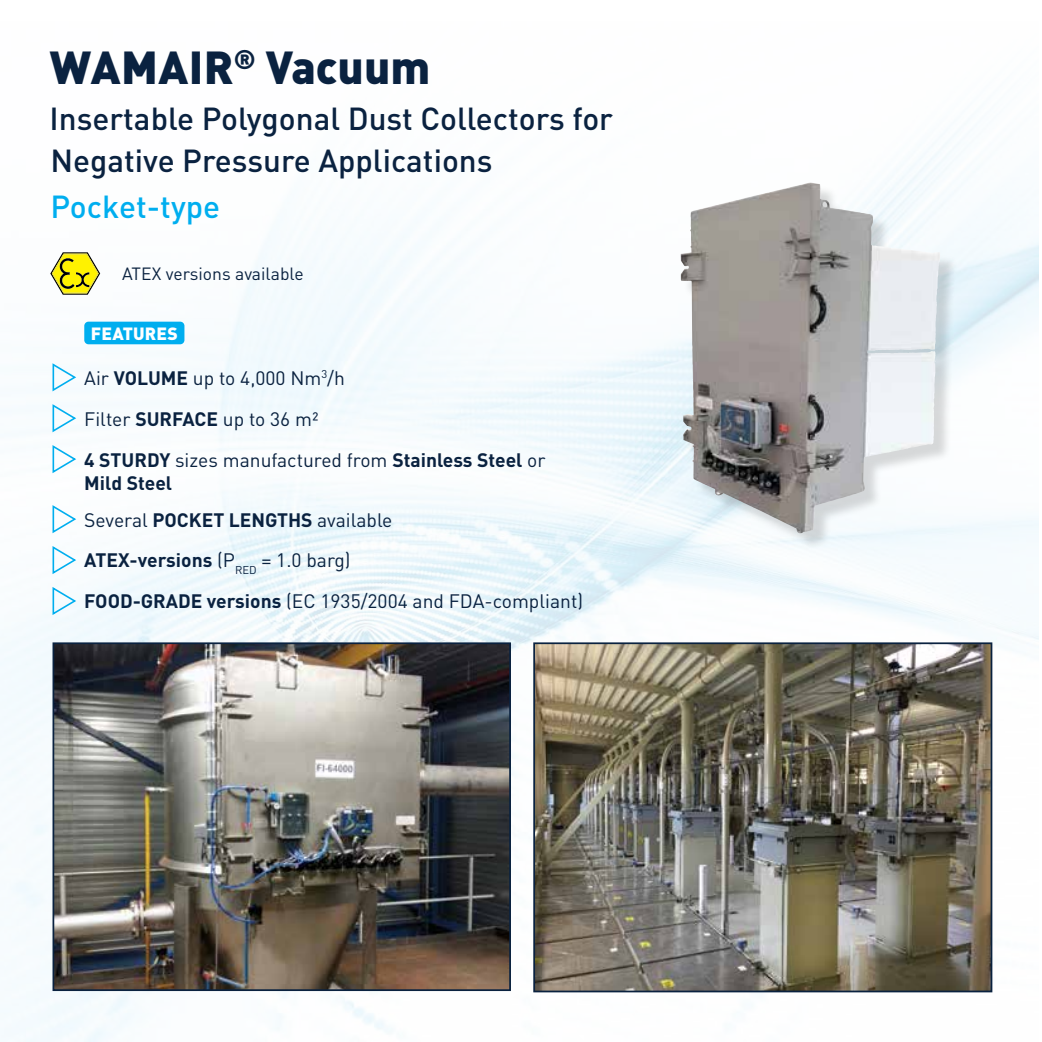
<style>
.page{position:relative;width:1042px;height:1042px;background:#fff}
.page>*{position:absolute;margin:0;border:0;box-sizing:border-box;transform-origin:0 0}
.t1{font:900 45.68px "DIN Pro";color:#0a2240}
.t2{font:500 31.5px/42.5px "DIN Pro";color:#0a2240}
.t3{font:500 31.5px "DIN Pro";color:#00aeef}
.t4{font:19.25px/40.9px "DIN Pro";color:#0a2240}
.t5{font:700 19.25px/36.9px "DIN Pro";color:#0a2240}
.t6{font:17.5px "DIN Pro";color:#0a2240}
.t7{font:900 17.5px "DIN Pro";letter-spacing:.01em;color:#fff}
.s1{font-weight:700}
.s2{font-weight:400}
</style>
<div class="page">
<img style="left:0;top:129px;width:1038px;height:912px">
<svg style="left:50px;top:252px;width:50px;height:43px"></svg>
<svg style="left:52px;top:362px;width:25px;height:31px"></svg>
<svg style="left:52px;top:403px;width:25px;height:31px"></svg>
<svg style="left:52px;top:444px;width:25px;height:31px"></svg>
<svg style="left:52px;top:504px;width:25px;height:31px"></svg>
<svg style="left:52px;top:544px;width:25px;height:31px"></svg>
<svg style="left:52px;top:585px;width:25px;height:31px"></svg>
<img style="left:536px;top:645px;width:453px;height:344px">
<div style="left:533px;top:642px;width:459px;height:350px;border:2px solid #0a2240"></div>
<img style="left:56px;top:645px;width:452px;height:343px">
<div style="left:53px;top:642px;width:458px;height:349px;border:2px solid #0a2240"></div>
<div style="left:84px;top:322px;width:100px;height:22px;background:#00aeef;border-radius:4px"></div>
<div style="left:683px;top:185px;width:275px;height:366px;background:#000;opacity:.15"></div>
<img style="left:680px;top:183px;width:130px;height:241px">
<h1 class="t1" style="left:50px;top:37px;width:382px">WAMAIR<sup>®</sup> Vacuum</h1>
<h2 class="t2" style="left:50px;top:96px;width:565px">Insertable Polygonal Dust Collectors for<br>Negative Pressure Applications</h2>
<h2 class="t3" style="left:50px;top:185px;width:171px">Pocket-type</h2>
<p class="t6" style="left:122px;top:262px;width:183px">ATEX versions available</p>
<p class="t7" style="left:91px;top:321px;width:88px">FEATURES</p>
<p class="t4" style="left:84px;top:356px;width:463px">Air <span class="s1">VOLUME</span> up to 4,000 Nm<sup>3</sup>/h<br>Filter <span class="s1">SURFACE</span> up to 36 m²<br><span class="s1">4 STURDY</span> sizes manufactured from <span class="s1">Stainless Steel</span> or</p>
<p class="t5" style="left:84px;top:463px;width:310px">Mild Steel<br><span class="s2">Several</span> POCKET LENGTHS <span class="s2">available</span></p>
<p class="t4" style="left:84px;top:539px;width:500px"><span class="s1">ATEX-versions</span> (P<sub>RED</sub> = 1.0 barg)<br><span class="s1">FOOD-GRADE versions</span> (EC 1935/2004 and FDA-compliant)</p>
</div>
